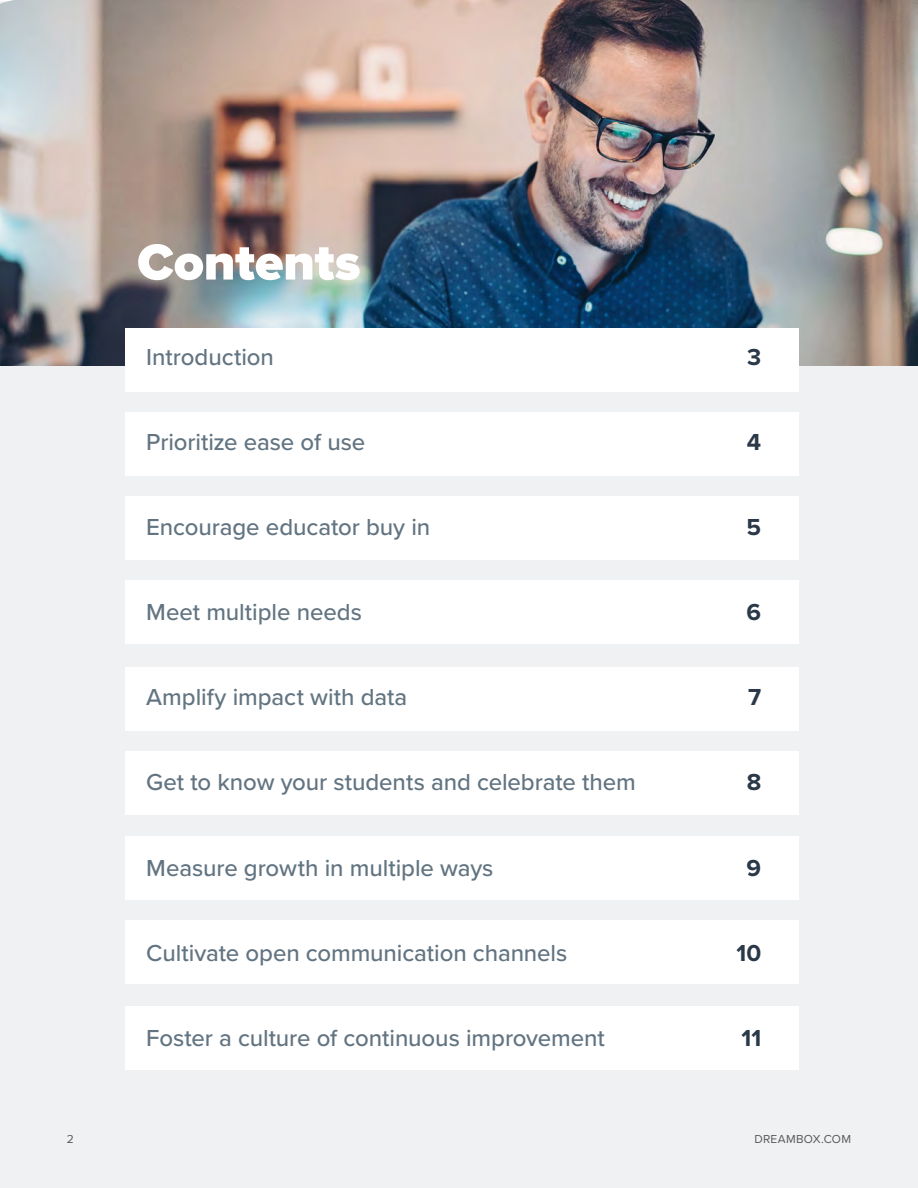
<style>
.page{position:relative;width:918px;height:1188px;background:#fff}
.page>*{position:absolute;margin:0;border:0;box-sizing:border-box;transform-origin:0 0}
.t1{font:900 52.5px "Proxima Nova";letter-spacing:-.005em;color:#fff}
.t2{font:500 24px "Proxima Nova";letter-spacing:-.005em;color:#627481}
.t3{font:700 24px "Proxima Nova";color:#2a3848}
.t4{font:12px "Proxima Nova";letter-spacing:.02em;color:#58595b}
</style>
<div class="page">
<div style="left:0;top:2px;width:918px;height:1186px;background:#eff1f3"></div>
<img style="left:0;top:0;width:918px;height:366px">
<div style="left:125px;top:328px;width:674px;height:64px;background:#fff"></div>
<div style="left:125px;top:496px;width:674px;height:64px;background:#fff"></div>
<div style="left:125px;top:668px;width:674px;height:63px;background:#fff"></div>
<div style="left:125px;top:837px;width:674px;height:63px;background:#fff"></div>
<div style="left:125px;top:1006px;width:674px;height:64px;background:#fff"></div>
<div style="left:125px;top:412px;width:674px;height:64px;background:#fff"></div>
<div style="left:125px;top:580px;width:674px;height:64px;background:#fff"></div>
<div style="left:125px;top:752px;width:674px;height:63px;background:#fff"></div>
<div style="left:125px;top:921px;width:674px;height:63px;background:#fff"></div>
<h1 class="t1" style="left:137px;top:223px;width:225px">Contents</h1>
<p class="t2" style="left:146px;top:339px;width:129px">Introduction</p>
<p class="t3" style="left:747px;top:339px;width:16px">3</p>
<p class="t2" style="left:146px;top:424px;width:221px">Prioritize ease of use</p>
<p class="t3" style="left:747px;top:424px;width:16px">4</p>
<p class="t2" style="left:146px;top:509px;width:286px">Encourage educator buy in</p>
<p class="t3" style="left:747px;top:509px;width:16px">5</p>
<p class="t2" style="left:146px;top:594px;width:217px">Meet multiple needs</p>
<p class="t3" style="left:747px;top:594px;width:16px">6</p>
<p class="t2" style="left:146px;top:679px;width:263px">Amplify impact with data</p>
<p class="t3" style="left:748px;top:679px;width:15px">7</p>
<p class="t2" style="left:146px;top:765px;width:491px">Get to know your students and celebrate them</p>
<p class="t3" style="left:747px;top:765px;width:16px">8</p>
<p class="t2" style="left:146px;top:850px;width:349px">Measure growth in multiple ways</p>
<p class="t3" style="left:747px;top:850px;width:16px">9</p>
<p class="t2" style="left:146px;top:935px;width:423px">Cultivate open communication channels</p>
<p class="t3" style="left:736px;top:935px;width:26px">10</p>
<p class="t2" style="left:146px;top:1020px;width:460px">Foster a culture of continuous improvement</p>
<p class="t3" style="left:742px;top:1020px;width:21px">11</p>
<p class="t4" style="left:67px;top:1131px;width:9px">2</p>
<p class="t4" style="left:754px;top:1131px;width:98px">DREAMBOX.COM</p>
</div>
